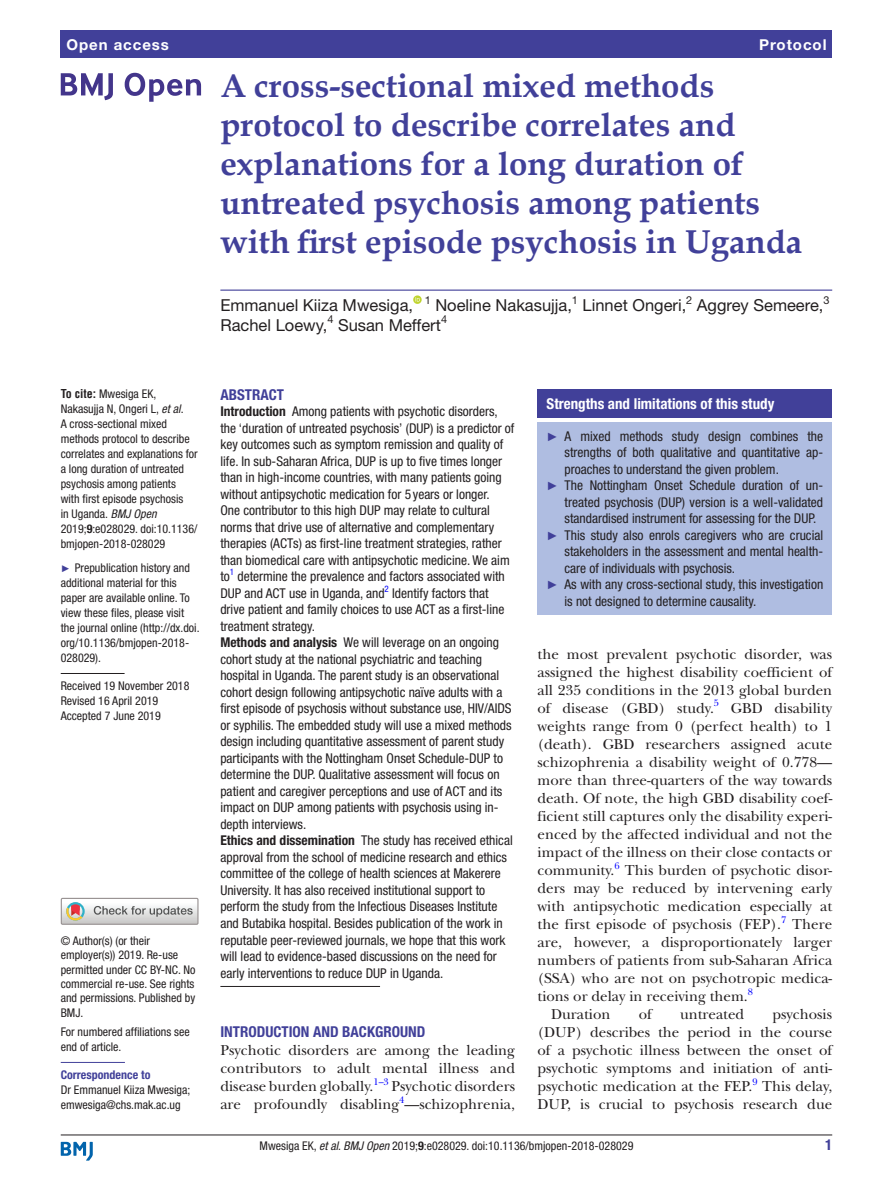
<style>
.page{position:relative;width:893px;height:1191px;background:#fff}
.page>*{position:absolute;margin:0;border:0;box-sizing:border-box;transform-origin:0 0}
.t1{font:700 33px/39px "Book Antiqua";color:#414099}
.t2{font:16.5px "Helvetica Neue LT Std";color:#231f20}
.t3{font:15px/18px "New Baskerville";color:#231f20;text-align:justify}
.t4{font:700 condensed 15px "Helvetica Neue LT Std";color:#414099}
.t5{font:700 condensed 15px "Helvetica Neue LT Std";color:#fff}
.t6{font:700 15px "Helvetica Neue LT Std";letter-spacing:.065em;color:#fff}
.t7{font:condensed 13.5px/16.5px "Helvetica Neue LT Std";color:#231f20}
.t8{font:condensed 12px/15px "Helvetica Neue LT Std";color:#231f20}
.t9{font:700 condensed 12px "Helvetica Neue LT Std";color:#414099}
.t10{font:10.95px "Helvetica Neue LT Std";color:#231f20}
.t11{font:9.9px "New Baskerville";color:#00f}
.s1{font-family:"Helvetica LT Std";font-weight:700}
.s2{font-style:italic}
.s3{font-weight:700}
.s4{font-family:"Arial";font-stretch:normal;font-size:9.75px;color:#414099}
.s5{font-family:"Arial";font-stretch:normal;font-size:12px;color:#414099}
</style>
<div class="page">
<hr style="left:61px;top:1134px;width:771px;height:1px;background:#231f20">
<svg style="left:61px;top:1141px;width:32px;height:19px"></svg>
<div style="left:61px;top:31px;width:771px;height:27px;background:#414099"></div>
<hr style="left:220px;top:289px;width:612px;height:2px;background:#414099">
<svg style="left:413px;top:295px;width:9px;height:9px"></svg>
<hr style="left:61px;top:673px;width:64px;height:1px;background:#231f20">
<hr style="left:61px;top:1062px;width:64px;height:1px;background:#414099">
<svg style="left:61px;top:73px;width:52px;height:27px"></svg>
<svg style="left:125px;top:73px;width:76px;height:29px"></svg>
<div style="left:61px;top:897px;width:138px;height:27px;border:1px solid #969090"></div>
<svg style="left:61px;top:898px;width:137px;height:26px"></svg>
<hr style="left:220px;top:986px;width:160px;height:1px;background:#231f20">
<div style="left:538px;top:389px;width:294px;height:29px;background:#414099"></div>
<div style="left:538px;top:422px;width:294px;height:192px;background:#afbde1"></div>
<p class="t6" style="left:66px;top:35px;width:104px">Open access</p>
<p class="t6" style="left:759px;top:35px;width:69px">Protocol</p>
<h1 class="t1" style="left:220px;top:66px;width:583px">A cross-sectional mixed methods protocol to describe correlates and explanations for a long duration of untreated psychosis among patients with first episode psychosis in Uganda</h1>
<p class="t2" style="left:220px;top:296px;width:194px">Emmanuel Kiiza Mwesiga,</p>
<p class="t10" style="left:425px;top:293px;width:8px">1</p>
<p class="t2" style="left:435px;top:296px;width:138px">Noeline Nakasujja,</p>
<p class="t10" style="left:572px;top:293px;width:8px">1</p>
<p class="t2" style="left:583px;top:296px;width:105px">Linnet Ongeri,</p>
<p class="t10" style="left:686px;top:293px;width:8px">2</p>
<p class="t2" style="left:697px;top:296px;width:128px">Aggrey Semeere,</p>
<p class="t10" style="left:823px;top:293px;width:8px">3</p>
<p class="t2" style="left:220px;top:315px;width:108px">Rachel Loewy,</p>
<p class="t10" style="left:327px;top:313px;width:8px">4</p>
<p class="t2" style="left:338px;top:315px;width:104px">Susan Meffert</p>
<p class="t10" style="left:441px;top:313px;width:8px">4</p>
<p class="t8" style="left:61px;top:386px;width:139px"><span class="s1">To cite:</span> Mwesiga EK,<br>Nakasujja N, Ongeri L, <span class="s2">et al</span>.<br>A cross-sectional mixed methods protocol to describe correlates and explanations for a long duration of untreated psychosis among patients with first episode psychosis<br>in Uganda. <span class="s2">BMJ Open<br></span>2019;<span class="s3">9</span>:e028029. doi:10.1136/ bmjopen-2018-028029</p>
<p class="t8" style="left:61px;top:560px;width:140px"><span class="s4">►</span> Prepublication history and additional material for this paper are available online. To view these files, please visit the journal online (http://dx.doi. org/10.1136/bmjopen-2018-<br>028029).</p>
<p class="t8" style="left:61px;top:678px;width:130px">Received 19 November 2018<br>Revised 16 April 2019<br>Accepted 7 June 2019</p>
<p class="t8" style="left:61px;top:933px;width:136px;line-height:14.4px">© Author(s) (or their employer(s)) 2019. Re-use permitted under CC BY-NC. No commercial re-use. See rights and permissions. Published by<br>BMJ.</p>
<p class="t8" style="left:61px;top:1024px;width:130px">For numbered affiliations see end of article.</p>
<p class="t9" style="left:61px;top:1067px;width:91px">Correspondence to</p>
<p class="t8" style="left:61px;top:1082px;width:131px">Dr Emmanuel Kiiza Mwesiga; emwesiga@chs.mak.ac.ug</p>
<p class="t4" style="left:220px;top:385px;width:65px">Abstract</p>
<p class="t7" style="left:220px;top:403px;width:296px"><span class="s3">Introduction</span> Among patients with psychotic disorders, the ‘duration of untreated psychosis’ (DUP) is a predictor of key outcomes such as symptom remission and quality of life. In sub-Saharan Africa, DUP is up to five times longer than in high-income countries, with many patients going without antipsychotic medication for 5 years or longer.<br>One contributor to this high DUP may relate to cultural norms that drive use of alternative and complementary therapies (ACTs) as first-line treatment strategies, rather than biomedical care with antipsychotic medicine. We aim to<sup>1</sup> determine the prevalence and factors associated with DUP and ACT use in Uganda, and<sup>2</sup> Identify factors that drive patient and family choices to use ACT as a first-line treatment strategy.<br><span class="s3">Methods and analysis</span> We will leverage on an ongoing cohort study at the national psychiatric and teaching hospital in Uganda. The parent study is an observational cohort design following antipsychotic naïve adults with a first episode of psychosis without substance use, HIV/AIDS or syphilis. The embedded study will use a mixed methods design including quantitative assessment of parent study participants with the Nottingham Onset Schedule-DUP to determine the DUP. Qualitative assessment will focus on patient and caregiver perceptions and use of ACT and its impact on DUP among patients with psychosis using in&shy;depth interviews.<br><span class="s3">Ethics and dissemination</span> The study has received ethical approval from the school of medicine research and ethics committee of the college of health sciences at Makerere University. It has also received institutional support to perform the study from the Infectious Diseases Institute and Butabika hospital. Besides publication of the work in reputable peer-reviewed journals, we hope that this work will lead to evidence-based discussions on the need for early interventions to reduce DUP in Uganda.</p>
<p class="t4" style="left:220px;top:1023px;width:206px">Introduction and background</p>
<p class="t3" style="left:220px;top:1041px;width:296px">Psychotic disorders are among the leading contributors to adult mental illness and disease burden globally.</p>
<p class="t11" style="left:373px;top:1075px;width:17px">1–3</p>
<p class="t3" style="left:220px;top:1077px;width:296px;text-align:right">Psychotic disorders<br>are profoundly disabling<sup>4</sup>—schizophrenia,</p>
<p class="t5" style="left:547px;top:394px;width:229px">Strengths and limitations of this study</p>
<p class="t7" style="left:547px;top:427px;width:278px"><span class="s5">►</span> A mixed methods study design combines the</p>
<p class="t7" style="left:565px;top:444px;width:260px">strengths of both qualitative and quantitative ap-</p>
<p class="t7" style="left:565px;top:460px;width:216px">proaches to understand the given problem.</p>
<p class="t7" style="left:547px;top:477px;width:278px"><span class="s5">►</span> The Nottingham Onset Schedule duration of un-</p>
<p class="t7" style="left:565px;top:493px;width:260px">treated psychosis (DUP) version is a well-validated</p>
<p class="t7" style="left:565px;top:510px;width:253px">standardised instrument for assessing for the DUP.</p>
<p class="t7" style="left:547px;top:526px;width:278px"><span class="s5">►</span> This study also enrols caregivers who are crucial</p>
<p class="t7" style="left:565px;top:543px;width:260px">stakeholders in the assessment and mental health-</p>
<p class="t7" style="left:565px;top:559px;width:172px">care of individuals with psychosis.</p>
<p class="t7" style="left:547px;top:576px;width:278px"><span class="s5">►</span> As with any cross-sectional study, this investigation</p>
<p class="t7" style="left:565px;top:592px;width:193px">is not designed to determine causality.</p>
<p class="t3" style="left:538px;top:645px;width:296px">the most prevalent psychotic disorder, was assigned the highest disability coefficient of all 235 conditions in the 2013 global burden of disease (GBD) study.<sup>5</sup></p>
<p class="t3" style="left:538px;top:699px;width:296px;text-indent:193px">GBD disability weights range from 0 (perfect health) to 1 (death). GBD researchers assigned acute schizophrenia a disability weight of 0.778— more than three-quarters of the way towards death. Of note, the high GBD disability coef&shy;ficient still captures only the disability experi&shy;enced by the affected individual and not the impact of the illness on their close contacts or community.</p>
<p class="t11" style="left:614px;top:859px;width:7px">6</p>
<p class="t3" style="left:538px;top:861px;width:296px;text-indent:87px">This burden of psychotic disor&shy;ders may be reduced by intervening early with antipsychotic medication especially at the first episode of psychosis (FEP).</p>
<p class="t11" style="left:781px;top:913px;width:7px">7</p>
<p class="t3" style="left:538px;top:915px;width:296px;text-indent:255px">There are, however, a disproportionately larger numbers of patients from sub-Saharan Africa (SSA) who are not on psychotropic medica&shy;tions or delay in receiving them.</p>
<p class="t11" style="left:748px;top:985px;width:7px">8</p>
<p class="t3" style="left:538px;top:1005px;width:296px;text-indent:235px">psychosis (DUP) describes the period in the course of a psychotic illness between the onset of psychotic symptoms and initiation of anti&shy;psychotic medication at the FEP.</p>
<p class="t3" style="left:551px;top:1005px;width:61px">Duration</p>
<p class="t3" style="left:639px;top:1005px;width:15px">of</p>
<p class="t3" style="left:680px;top:1005px;width:66px">untreated</p>
<p class="t11" style="left:752px;top:1075px;width:7px">9</p>
<p class="t3" style="left:538px;top:1077px;width:296px;text-align:right">This delay,<br>DUP, is crucial to psychosis research due</p>
<p class="t8" style="left:260px;top:1137px;width:375px">Mwesiga EK, <span class="s2">et al</span>. <span class="s2">BMJ Open</span> 2019;<span class="s3">9</span>:e028029. doi:10.1136/bmjopen-2018-028029</p>
<p class="t4" style="left:825px;top:1135px;width:9px">1</p>
</div>
